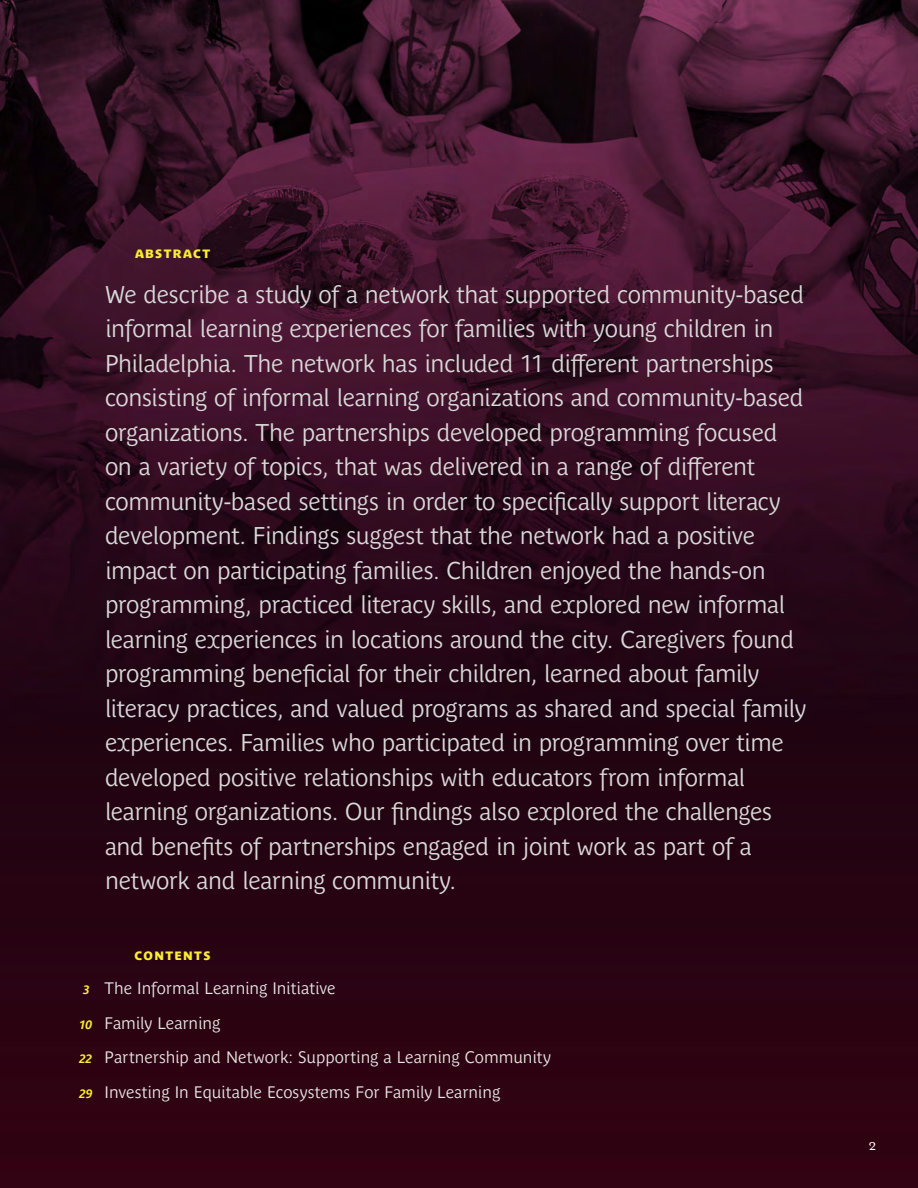
<style>
.page{position:relative;width:918px;height:1188px;background:#fff}
.page>*{position:absolute;margin:0;border:0;box-sizing:border-box;transform-origin:0 0}
.t1{font:24px/34.5px "Parisine Plus Std Gris";letter-spacing:-.02em;color:#d9d9d9}
.t2{font:18px "Mrs Eaves All Small Caps OT";color:#fff}
.t3{font:16.5px/34.5px "Parisine Plus Std Gris";letter-spacing:-.005em;color:#e6e6e6}
.t4{font:12px "Parisine Plus Std Sombre";letter-spacing:.11em;color:#faed33}
.s1{font-family:"Parisine Plus Std";font-weight:700;font-style:italic;font-size:12px;color:#faed33}
</style>
<div class="page">
<img style="left:0;top:0;width:918px;height:1188px">
<p class="t4" style="left:135px;top:247px;width:77px">ABSTRACT</p>
<p class="t1" style="left:105px;top:277px;width:703px">We describe a study of a network that supported community-based informal learning experiences for families with young children in Philadelphia. The network has included 11 different partnerships consisting of informal learning organizations and community-based organizations. The partnerships developed programming focused on a variety of topics, that was delivered in a range of different community-based settings in order to specifically support literacy development. Findings suggest that the network had a positive impact on participating families. Children enjoyed the hands-on programming, practiced literacy skills, and explored new informal learning experiences in locations around the city. Caregivers found programming beneficial for their children, learned about family literacy practices, and valued programs as shared and special family experiences. Families who participated in programming over time developed positive relationships with educators from informal learning organizations. Our findings also explored the challenges and benefits of partnerships engaged in joint work as part of a network and learning community.</p>
<p class="t4" style="left:135px;top:949px;width:77px">CONTENTS</p>
<p class="t3" style="left:79px;top:971px;width:473px"><span class="s1">3</span> The Informal Learning Initiative<br><span class="s1">10</span> Family Learning<br><span class="s1">22</span> Partnership and Network: Supporting a Learning Community <span class="s1">29</span> Investing In Equitable Ecosystems For Family Learning</p>
<p class="t2" style="left:869px;top:1135px;width:10px">2</p>
</div>
